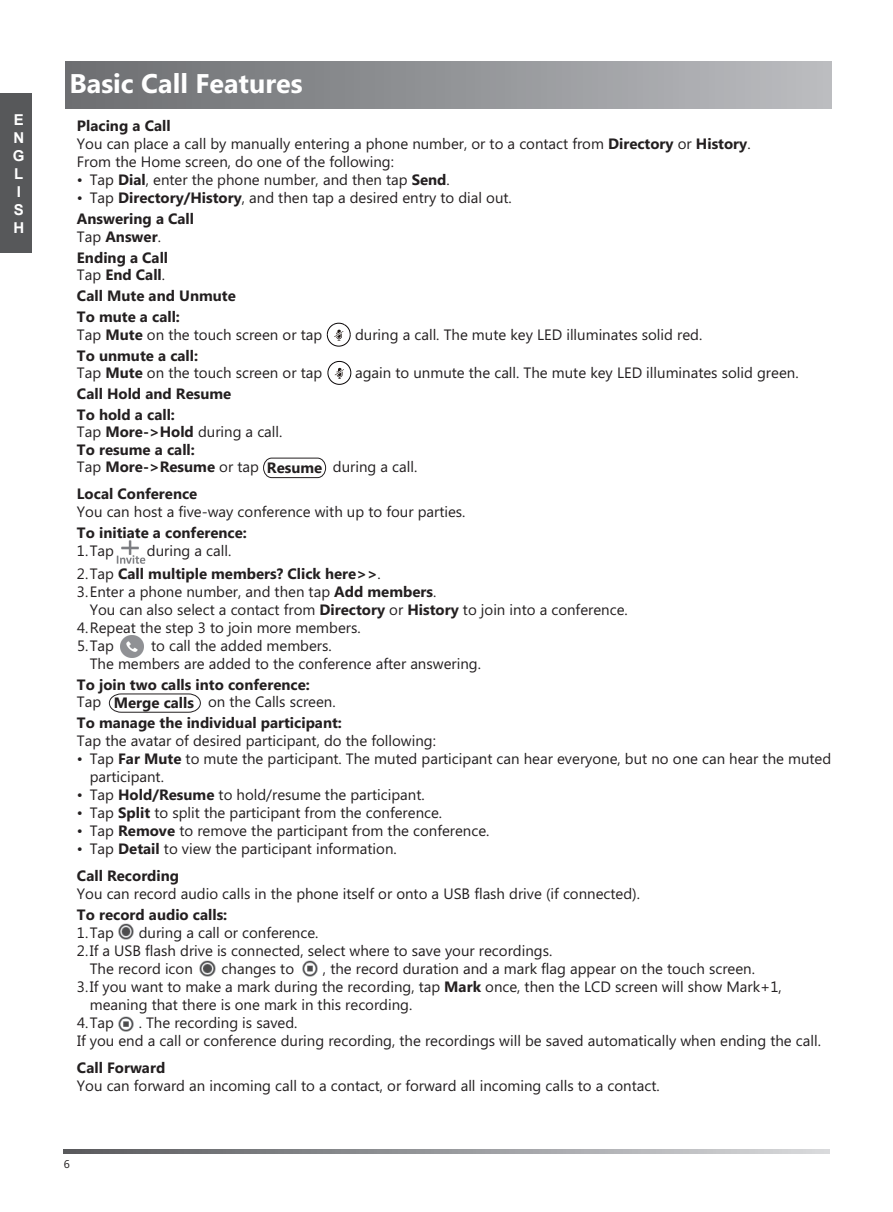
<style>
.page{position:relative;width:893px;height:1212px;background:#fff}
.page>*{position:absolute;margin:0;border:0;box-sizing:border-box;transform-origin:0 0}
.t1{font:700 27px "Microsoft Phags Pa";color:#fff}
.t2{font:15px/18px "Microsoft Phags Pa";color:#231f20}
.t3{font:700 15px/21px "Microsoft Phags Pa";color:#231f20}
.t4{font:700 15px/18px "Arial";color:#fff}
.t5{font:11.25px "Microsoft Phags Pa";color:#231f20}
.s1{font-weight:700}
.s2{font-weight:400}
</style>
<div class="page">
<img style="left:121px;top:635px;width:23px;height:23px">
<svg style="left:263px;top:458px;width:63px;height:20px"></svg>
<svg style="left:109px;top:693px;width:92px;height:20px"></svg>
<img style="left:199px;top:961px;width:17px;height:16px">
<img style="left:302px;top:961px;width:16px;height:16px">
<img style="left:118px;top:924px;width:16px;height:16px">
<img style="left:118px;top:1016px;width:16px;height:16px">
<svg style="left:327px;top:323px;width:23px;height:23px"></svg>
<svg style="left:328px;top:361px;width:23px;height:24px"></svg>
<div style="left:66px;top:61px;width:765px;height:47px;background:linear-gradient(to right,#6b6d70,#bbbcc0)"></div>
<img style="left:117px;top:541px;width:28px;height:23px">
<svg style="left:64px;top:1150px;width:765px;height:3px;background:#98999c"></svg>
<div style="left:0;top:93px;width:31px;height:159px;background:#57585a"></div>
<p class="t4" style="left:13px;top:111px;width:13px">E<br>N<br>G<br>L<br>I<br>S<br>H</p>
<h1 class="t1" style="left:70px;top:64px;width:235px">Basic Call Features</h1>
<p class="t2" style="left:77px;top:116px;width:675px"><span class="s1">Placing a Call<br></span>You can place a call by manually entering a phone number, or to a contact from <span class="s1">Directory</span> or <span class="s1">History</span>.<br>From the Home screen, do one of the following:</p>
<p class="t2" style="left:77px;top:170px;width:374px">• Tap <span class="s1">Dial</span>, enter the phone number, and then tap <span class="s1">Send</span>.</p>
<p class="t2" style="left:77px;top:187px;width:436px;line-height:21px">• Tap <span class="s1">Directory/History</span>, and then tap a desired entry to dial out.<br><span class="s1">Answering a Call</span></p>
<p class="t3" style="left:77px;top:225px;width:93px"><span class="s2">Tap</span> Answer<span class="s2">.<br></span>Ending a Call</p>
<p class="t3" style="left:77px;top:263px;width:160px"><span class="s2">Tap</span> End Call<span class="s2">.<br></span>Call Mute and Unmute<br>To mute a call:</p>
<p class="t2" style="left:77px;top:324px;width:247px">Tap <span class="s1">Mute</span> on the touch screen or tap</p>
<p class="t2" style="left:355px;top:324px;width:349px">during a call. The mute key LED illuminates solid red.</p>
<p class="t2" style="left:77px;top:346px;width:247px;line-height:17.4px"><span class="s1">To unmute a call:<br></span>Tap <span class="s1">Mute</span> on the touch screen or tap</p>
<p class="t2" style="left:355px;top:363px;width:445px">again to unmute the call. The mute key LED illuminates solid green.</p>
<p class="t3" style="left:77px;top:382px;width:156px">Call Hold and Resume<br>To hold a call:</p>
<p class="t3" style="left:77px;top:422px;width:207px;line-height:17.4px"><span class="s2">Tap</span> More-&gt;Hold <span class="s2">during a call.<br></span>To resume a call:<br><span class="s2">Tap</span> More-&gt;Resume <span class="s2">or tap</span></p>
<p class="t3" style="left:267px;top:456px;width:57px">Resume</p>
<p class="t2" style="left:333px;top:457px;width:86px">during a call.</p>
<p class="t3" style="left:77px;top:482px;width:122px">Local Conference</p>
<p class="t2" style="left:77px;top:502px;width:390px">You can host a five-way conference with up to four parties.</p>
<p class="t3" style="left:77px;top:521px;width:171px">To initiate a conference:</p>
<p class="t2" style="left:77px;top:541px;width:39px">1. Tap</p>
<p class="t2" style="left:147px;top:541px;width:86px">during a call.</p>
<p class="t3" style="left:77px;top:562px;width:305px"><span class="s2">2. Tap</span> Call multiple members? Click here&gt;&gt;<span class="s2">.</span></p>
<p class="t2" style="left:90px;top:581px;width:539px;text-indent:-13px">3. Enter a phone number, and then tap <span class="s1">Add members</span>.<br>You can also select a contact from <span class="s1">Directory</span> or <span class="s1">History</span> to join into a conference.</p>
<p class="t2" style="left:77px;top:617px;width:285px">4. Repeat the step 3 to join more members.</p>
<p class="t2" style="left:77px;top:635px;width:39px">5. Tap</p>
<p class="t2" style="left:90px;top:635px;width:393px;text-indent:61px">to call the added members.<br>The members are added to the conference after answering.</p>
<p class="t3" style="left:77px;top:673px;width:234px">To join two calls into conference:</p>
<p class="t2" style="left:77px;top:692px;width:26px">Tap</p>
<p class="t2" style="left:208px;top:692px;width:129px">on the Calls screen.</p>
<p class="t3" style="left:77px;top:711px;width:267px">To manage the individual participant:</p>
<p class="t2" style="left:77px;top:731px;width:360px">Tap the avatar of desired participant, do the following:</p>
<p class="t2" style="left:90px;top:749px;width:743px;text-indent:-13px">• Tap <span class="s1">Far Mute</span> to mute the participant. The muted participant can hear everyone, but no one can hear the muted participant.</p>
<p class="t2" style="left:77px;top:785px;width:349px">• Tap <span class="s1">Hold/Resume</span> to hold/resume the participant.</p>
<p class="t2" style="left:77px;top:803px;width:367px">• Tap <span class="s1">Split</span> to split the participant from the conference.</p>
<p class="t2" style="left:77px;top:821px;width:414px">• Tap <span class="s1">Remove</span> to remove the participant from the conference.</p>
<p class="t2" style="left:77px;top:834px;width:321px;line-height:27px">• Tap <span class="s1">Detail</span> to view the participant information.<br><span class="s1">Call Recording</span></p>
<p class="t2" style="left:77px;top:884px;width:565px">You can record audio calls in the phone itself or onto a USB flash drive (if connected).</p>
<p class="t3" style="left:77px;top:903px;width:152px">To record audio calls:</p>
<p class="t2" style="left:77px;top:923px;width:39px">1. Tap</p>
<p class="t2" style="left:139px;top:923px;width:181px">during a call or conference.</p>
<p class="t2" style="left:90px;top:941px;width:464px;text-indent:-13px">2. If a USB flash drive is connected, select where to save your recordings.<br>The record icon</p>
<p class="t3" style="left:114px;top:691px;width:82px">Merge calls</p>
<p class="t2" style="left:222px;top:959px;width:74px">changes to</p>
<p class="t2" style="left:323px;top:959px;width:434px">, the record duration and a mark flag appear on the touch screen.</p>
<p class="t2" style="left:90px;top:977px;width:693px;text-indent:-13px">3. If you want to make a mark during the recording, tap <span class="s1">Mark</span> once, then the LCD screen will show Mark+1, meaning that there is one mark in this recording.</p>
<p class="t2" style="left:77px;top:1013px;width:39px">4. Tap</p>
<p class="t2" style="left:77px;top:1013px;width:745px;text-indent:62px">. The recording is saved.<br>If you end a call or conference during recording, the recordings will be saved automatically when ending the call.</p>
<p class="t3" style="left:77px;top:1056px;width:90px">Call Forward</p>
<p class="t2" style="left:77px;top:1076px;width:584px">You can forward an incoming call to a contact, or forward all incoming calls to a contact.</p>
<p class="t5" style="left:64px;top:1156px;width:8px">6</p>
</div>
